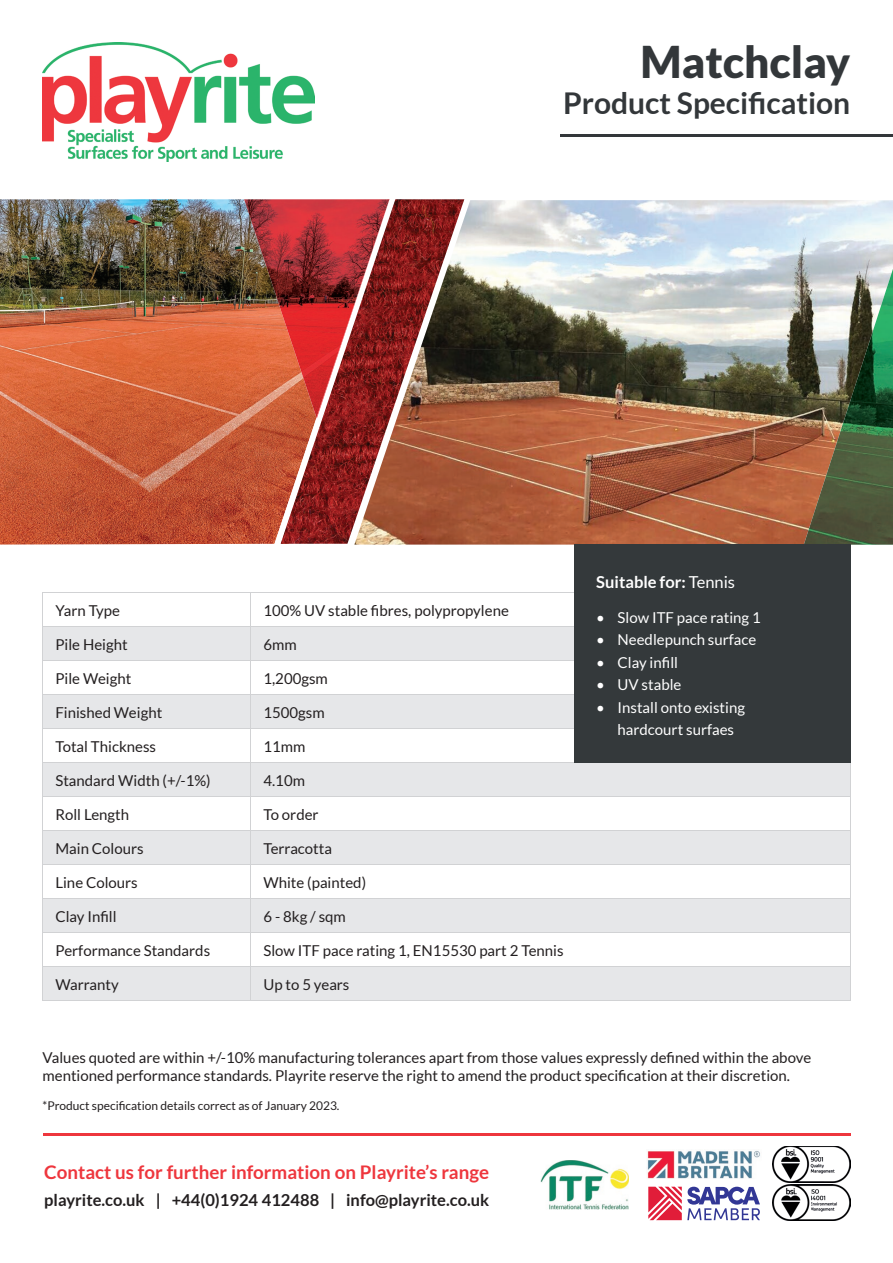
<style>
.page{position:relative;width:893px;height:1263px;background:#fff}
.page>*{position:absolute;margin:0;border:0;box-sizing:border-box;transform-origin:0 0}
.t1{font:900 43.8px "Lato";color:#33373a}
.t2{font:700 30px "Lato";color:#33373a}
.t3{font:700 18.75px "Lato";color:#ee363d}
.t4{font:700 16.5px "Lato";color:#231f20}
.t5{font:700 16.5px "Lato";color:#fff}
.t6{font:15px/18px "Lato";color:#231f20}
.t7{font:15px/22.5px "Lato";color:#fff}
.t8{font:12px "Lato";color:#231f20}
.s1{font-weight:400}
</style>
<div class="page">
<hr style="left:560px;top:135px;width:333px;height:2px;background:#33373a">
<svg style="left:43px;top:627px;width:807px;height:373px;fill:#e6e7e9"></svg>
<svg style="left:43px;top:797px;width:807px;height:169px"></svg>
<hr style="left:42px;top:592px;width:209px;height:1px;background:#d1d2d4">
<hr style="left:42px;top:593px;width:1px;height:33px;background:#d1d2d4">
<hr style="left:251px;top:592px;width:599px;height:1px;background:#d1d2d4">
<hr style="left:850px;top:593px;width:1px;height:33px;background:#d1d2d4">
<hr style="left:42px;top:627px;width:1px;height:33px;background:#d1d2d4">
<hr style="left:850px;top:627px;width:1px;height:33px;background:#d1d2d4">
<hr style="left:42px;top:661px;width:1px;height:33px;background:#d1d2d4">
<hr style="left:850px;top:661px;width:1px;height:33px;background:#d1d2d4">
<hr style="left:42px;top:695px;width:1px;height:33px;background:#d1d2d4">
<hr style="left:850px;top:695px;width:1px;height:33px;background:#d1d2d4">
<hr style="left:42px;top:729px;width:1px;height:33px;background:#d1d2d4">
<hr style="left:850px;top:729px;width:1px;height:33px;background:#d1d2d4">
<hr style="left:42px;top:763px;width:1px;height:33px;background:#d1d2d4">
<hr style="left:850px;top:763px;width:1px;height:33px;background:#d1d2d4">
<hr style="left:42px;top:797px;width:1px;height:33px;background:#d1d2d4">
<hr style="left:850px;top:797px;width:1px;height:33px;background:#d1d2d4">
<hr style="left:42px;top:831px;width:1px;height:33px;background:#d1d2d4">
<hr style="left:850px;top:831px;width:1px;height:33px;background:#d1d2d4">
<hr style="left:42px;top:865px;width:1px;height:33px;background:#d1d2d4">
<hr style="left:850px;top:865px;width:1px;height:33px;background:#d1d2d4">
<hr style="left:42px;top:899px;width:1px;height:33px;background:#d1d2d4">
<hr style="left:850px;top:899px;width:1px;height:33px;background:#d1d2d4">
<hr style="left:42px;top:933px;width:1px;height:33px;background:#d1d2d4">
<hr style="left:850px;top:933px;width:1px;height:33px;background:#d1d2d4">
<hr style="left:42px;top:967px;width:1px;height:33px;background:#d1d2d4">
<hr style="left:850px;top:967px;width:1px;height:33px;background:#d1d2d4">
<hr style="left:250px;top:593px;width:1px;height:33px;background:#d1d2d4">
<hr style="left:42px;top:626px;width:209px;height:1px;background:#d1d2d4">
<hr style="left:251px;top:626px;width:599px;height:1px;background:#d1d2d4">
<hr style="left:250px;top:627px;width:1px;height:33px;background:#d1d2d4">
<hr style="left:42px;top:660px;width:209px;height:1px;background:#d1d2d4">
<hr style="left:251px;top:660px;width:599px;height:1px;background:#d1d2d4">
<hr style="left:250px;top:661px;width:1px;height:33px;background:#d1d2d4">
<hr style="left:42px;top:694px;width:209px;height:1px;background:#d1d2d4">
<hr style="left:251px;top:694px;width:599px;height:1px;background:#d1d2d4">
<hr style="left:250px;top:695px;width:1px;height:33px;background:#d1d2d4">
<hr style="left:42px;top:728px;width:209px;height:1px;background:#d1d2d4">
<hr style="left:251px;top:728px;width:599px;height:1px;background:#d1d2d4">
<hr style="left:250px;top:729px;width:1px;height:33px;background:#d1d2d4">
<hr style="left:42px;top:762px;width:209px;height:1px;background:#d1d2d4">
<hr style="left:251px;top:762px;width:599px;height:1px;background:#d1d2d4">
<hr style="left:250px;top:763px;width:1px;height:33px;background:#d1d2d4">
<hr style="left:42px;top:796px;width:209px;height:1px;background:#d1d2d4">
<hr style="left:251px;top:796px;width:599px;height:1px;background:#d1d2d4">
<hr style="left:250px;top:797px;width:1px;height:33px;background:#d1d2d4">
<hr style="left:42px;top:830px;width:209px;height:1px;background:#d1d2d4">
<hr style="left:251px;top:830px;width:599px;height:1px;background:#d1d2d4">
<hr style="left:250px;top:831px;width:1px;height:33px;background:#d1d2d4">
<hr style="left:42px;top:864px;width:209px;height:1px;background:#d1d2d4">
<hr style="left:251px;top:864px;width:599px;height:1px;background:#d1d2d4">
<hr style="left:250px;top:865px;width:1px;height:33px;background:#d1d2d4">
<hr style="left:42px;top:898px;width:209px;height:1px;background:#d1d2d4">
<hr style="left:251px;top:898px;width:599px;height:1px;background:#d1d2d4">
<hr style="left:250px;top:899px;width:1px;height:33px;background:#d1d2d4">
<hr style="left:42px;top:932px;width:209px;height:1px;background:#d1d2d4">
<hr style="left:251px;top:932px;width:599px;height:1px;background:#d1d2d4">
<hr style="left:250px;top:933px;width:1px;height:33px;background:#d1d2d4">
<hr style="left:42px;top:966px;width:209px;height:1px;background:#d1d2d4">
<hr style="left:251px;top:966px;width:599px;height:1px;background:#d1d2d4">
<hr style="left:250px;top:967px;width:1px;height:33px;background:#d1d2d4">
<hr style="left:42px;top:1000px;width:209px;height:1px;background:#d1d2d4">
<hr style="left:251px;top:1000px;width:599px;height:1px;background:#d1d2d4">
<img style="left:772px;top:1184px;width:78px;height:36px">
<img style="left:772px;top:1146px;width:78px;height:36px">
<img style="left:540px;top:1160px;width:89px;height:49px">
<svg style="left:648px;top:1187px;width:112px;height:33px"></svg>
<img style="left:647px;top:1151px;width:113px;height:28px">
<hr style="left:43px;top:1134px;width:807px;height:2px;background:#ee363d">
<img style="left:43px;top:42px;width:271px;height:119px">
<img style="left:0;top:199px;width:274px;height:346px">
<img style="left:397px;top:200px;width:496px;height:345px">
<hr style="left:804px;top:545px;width:89px;height:1px;background:#2ab46b">
<img style="left:804px;top:269px;width:89px;height:276px">
<img style="left:244px;top:199px;width:30px;height:219px">
<svg style="left:274px;top:199px;width:123px;height:346px;background:#a93f3a"></svg>
<div style="left:574px;top:545px;width:276px;height:218px;background:#34393b"></div>
<h1 class="t1" style="left:641px;top:36px;width:211px">Matchclay</h1>
<h2 class="t2" style="left:563px;top:85px;width:289px">Product Specification</h2>
<p class="t6" style="left:55px;top:601px;width:66px">Yarn Type</p>
<p class="t6" style="left:263px;top:601px;width:247px">100% UV stable fibres, polypropylene</p>
<p class="t6" style="left:55px;top:635px;width:74px">Pile Height</p>
<p class="t6" style="left:263px;top:635px;width:35px">6mm</p>
<p class="t6" style="left:55px;top:669px;width:77px">Pile Weight</p>
<p class="t6" style="left:263px;top:669px;width:66px">1,200gsm</p>
<p class="t6" style="left:55px;top:703px;width:108px">Finished Weight</p>
<p class="t6" style="left:263px;top:703px;width:63px">1500gsm</p>
<p class="t6" style="left:55px;top:737px;width:102px">Total Thickness</p>
<p class="t6" style="left:263px;top:737px;width:44px">11mm</p>
<p class="t6" style="left:55px;top:771px;width:157px">Standard Width (+/-1%)</p>
<p class="t6" style="left:263px;top:771px;width:43px">4.10m</p>
<p class="t6" style="left:55px;top:805px;width:75px">Roll Length</p>
<p class="t6" style="left:263px;top:805px;width:57px">To order</p>
<p class="t6" style="left:55px;top:839px;width:90px">Main Colours</p>
<p class="t6" style="left:263px;top:839px;width:70px">Terracotta</p>
<p class="t6" style="left:55px;top:873px;width:84px">Line Colours</p>
<p class="t6" style="left:263px;top:873px;width:104px">White (painted)</p>
<p class="t6" style="left:55px;top:907px;width:63px">Clay Infill</p>
<p class="t6" style="left:263px;top:907px;width:84px">6 - 8kg / sqm</p>
<p class="t6" style="left:55px;top:941px;width:156px">Performance Standards</p>
<p class="t6" style="left:263px;top:941px;width:302px">Slow ITF pace rating 1, EN15530 part 2 Tennis</p>
<p class="t6" style="left:55px;top:975px;width:65px">Warranty</p>
<p class="t6" style="left:263px;top:975px;width:88px">Up to 5 years</p>
<p class="t5" style="left:596px;top:573px;width:140px">Suitable for: <span class="s1">Tennis</span></p>
<p class="t7" style="left:596px;top:606px;width:166px">• Slow ITF pace rating 1</p>
<p class="t7" style="left:596px;top:628px;width:162px">• Needlepunch surface</p>
<p class="t7" style="left:596px;top:651px;width:83px">• Clay infill</p>
<p class="t7" style="left:596px;top:673px;width:87px">• UV stable</p>
<p class="t7" style="left:618px;top:696px;width:129px;text-indent:-21px">• Install onto existing hardcourt surfaes</p>
<p class="t6" style="left:43px;top:1048px;width:770px">Values quoted are within +/-10% manufacturing tolerances apart from those values expressly defined within the above mentioned performance standards. Playrite reserve the right to amend the product specification at their discretion.</p>
<p class="t8" style="left:43px;top:1099px;width:298px">*Product specification details correct as of January 2023.</p>
<p class="t3" style="left:44px;top:1161px;width:446px">Contact us for further information on Playrite’s range</p>
<p class="t4" style="left:44px;top:1190px;width:446px">playrite.co.uk | +44(0)1924 412488 | info@playrite.co.uk</p>
</div>
